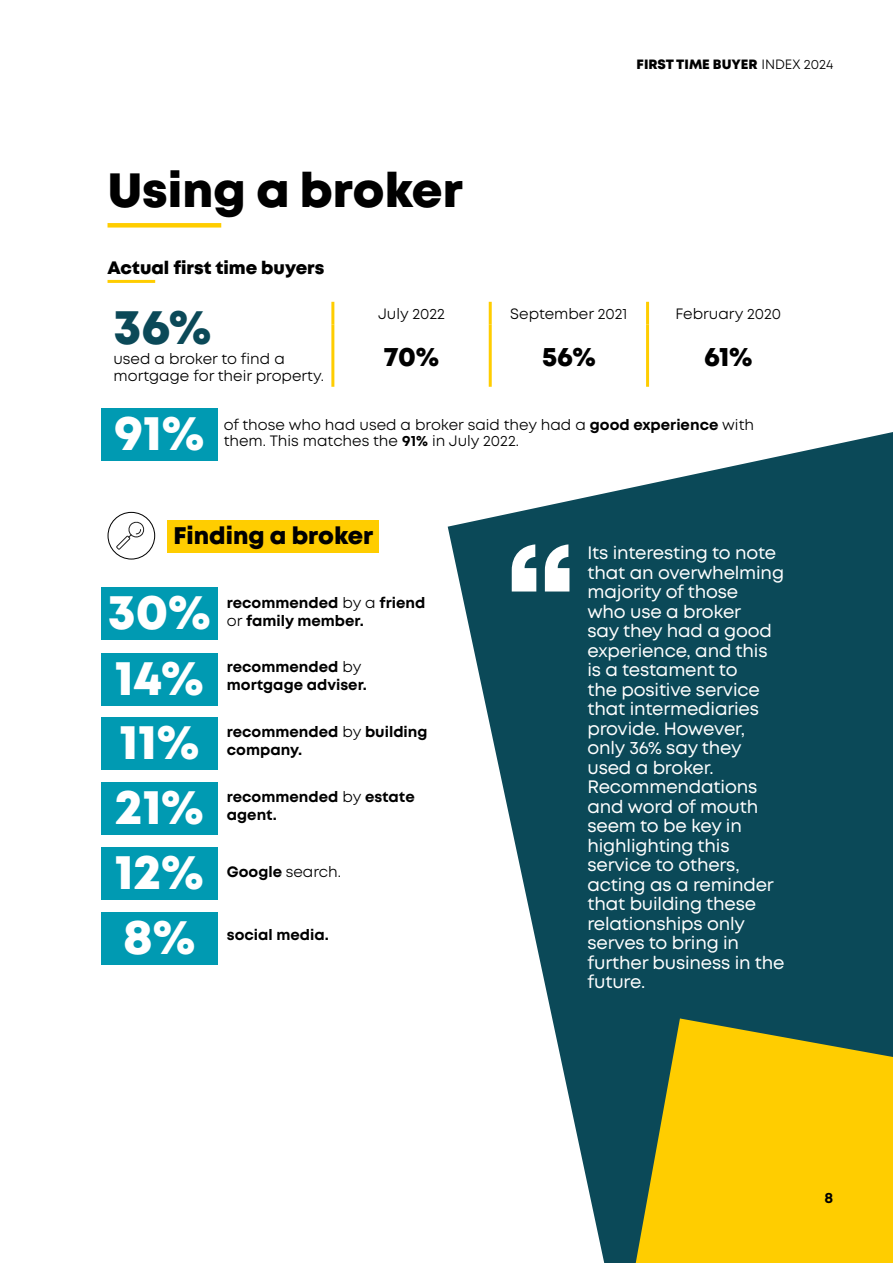
<style>
.page{position:relative;width:893px;height:1263px;background:#fff}
.page>*{position:absolute;margin:0;border:0;box-sizing:border-box;transform-origin:0 0}
.t1{font:800 49.2px "Mont";color:#fff}
.t2{font:800 49.2px "Mont";color:#0b4958}
.t3{font:800 48px "Mont";color:#000}
.t4{font:800 27px "Mont";color:#000}
.t5{font:800 24px "Mont";color:#000}
.t6{font:18px/19.5px "Mont";letter-spacing:-.01em;color:#fff}
.t7{font:800 18px "Mont";color:#000}
.t8{font:15px/16.5px "Mont";color:#000}
.t9{font:700 15px/18px "Mont";color:#000}
.t10{font:800 13.5px "Mont";color:#000}
.s1{font-weight:400}
.s2{font-weight:700}
</style>
<div class="page">
<div style="left:108px;top:223px;width:113px;height:5px;background:#ffcd00"></div>
<hr style="left:108px;top:280px;width:47px;height:3px;background:#ffcd00">
<hr style="left:331px;top:302px;width:3px;height:23px;background:#ffcd00">
<hr style="left:489px;top:302px;width:3px;height:23px;background:#ffcd00">
<hr style="left:646px;top:302px;width:3px;height:23px;background:#ffcd00">
<hr style="left:331px;top:325px;width:3px;height:62px;background:#ffcd00">
<hr style="left:489px;top:325px;width:3px;height:62px;background:#ffcd00">
<hr style="left:646px;top:325px;width:3px;height:62px;background:#ffcd00">
<div style="left:101px;top:408px;width:117px;height:53px;background:#009ab2"></div>
<div style="left:167px;top:521px;width:212px;height:32px;background:#ffcd00"></div>
<svg style="left:108px;top:512px;width:47px;height:47px"></svg>
<div style="left:101px;top:587px;width:117px;height:53px;background:#009ab2"></div>
<div style="left:101px;top:782px;width:117px;height:53px;background:#009ab2"></div>
<div style="left:101px;top:653px;width:117px;height:53px;background:#009ab2"></div>
<div style="left:101px;top:847px;width:117px;height:53px;background:#009ab2"></div>
<div style="left:101px;top:717px;width:117px;height:53px;background:#009ab2"></div>
<div style="left:101px;top:912px;width:117px;height:52px;background:#009ab2"></div>
<svg style="left:448px;top:432px;width:445px;height:831px;fill:#0b4958"></svg>
<svg style="left:636px;top:1018px;width:257px;height:245px;background:#d9b80d"></svg>
<svg style="left:512px;top:544px;width:57px;height:47px"></svg>
<h2 class="t3" style="left:108px;top:159px;width:357px">Using a broker</h2>
<p class="t10" style="left:637px;top:56px;width:198px">FIRST TIME BUYER <span class="s1">INDEX 2024</span></p>
<p class="t7" style="left:108px;top:256px;width:218px">Actual first time buyers</p>
<h1 class="t2" style="left:114px;top:294px;width:100px">36%</h1>
<p class="t8" style="left:114px;top:351px;width:212px">used a broker to find a mortgage for their property.</p>
<p class="t8" style="left:378px;top:305px;width:68px">July 2022</p>
<p class="t8" style="left:510px;top:305px;width:119px">September 2021</p>
<p class="t8" style="left:676px;top:305px;width:107px">February 2020</p>
<h3 class="t4" style="left:384px;top:338px;width:57px">70%</h3>
<h3 class="t4" style="left:542px;top:338px;width:55px">56%</h3>
<h3 class="t4" style="left:704px;top:338px;width:50px">61%</h3>
<h1 class="t1" style="left:114px;top:401px;width:91px">91%</h1>
<p class="t8" style="left:224px;top:416px;width:532px">of those who had used a broker said they had a <span class="s2">good experience</span> with them. This matches the <span class="s2">91%</span> in July 2022.</p>
<h3 class="t5" style="left:174px;top:520px;width:201px">Finding a broker</h3>
<h1 class="t1" style="left:108px;top:580px;width:105px">30%</h1>
<p class="t9" style="left:227px;top:593px;width:200px">recommended <span class="s1">by a</span> friend <span class="s1">or</span> family member.</p>
<h1 class="t1" style="left:115px;top:646px;width:90px">14%</h1>
<p class="t9" style="left:227px;top:658px;width:142px">recommended <span class="s1">by </span>mortgage adviser.</p>
<h1 class="t1" style="left:120px;top:710px;width:81px">11%</h1>
<p class="t9" style="left:227px;top:723px;width:202px">recommended <span class="s1">by</span> building company.</p>
<h1 class="t1" style="left:115px;top:775px;width:91px">21%</h1>
<p class="t9" style="left:227px;top:788px;width:189px">recommended <span class="s1">by</span> estate agent.</p>
<h1 class="t1" style="left:115px;top:840px;width:91px">12%</h1>
<p class="t8" style="left:227px;top:863px;width:116px"><span class="s2">Google</span> search.</p>
<h1 class="t1" style="left:123px;top:904px;width:74px">8%</h1>
<p class="t9" style="left:227px;top:925px;width:104px">social media.</p>
<p class="t6" style="left:587px;top:543px;width:198px">Its interesting to note that an overwhelming majority of those<br>who use a broker<br>say they had a good experience, and this is a testament to<br>the positive service that intermediaries provide. However, only 36% say they used a broker.<br>Recommendations and word of mouth seem to be key in highlighting this service to others, acting as a reminder that building these relationships only serves to bring in further business in the future.</p>
<p class="t9" style="left:825px;top:1189px;width:10px">8</p>
</div>
